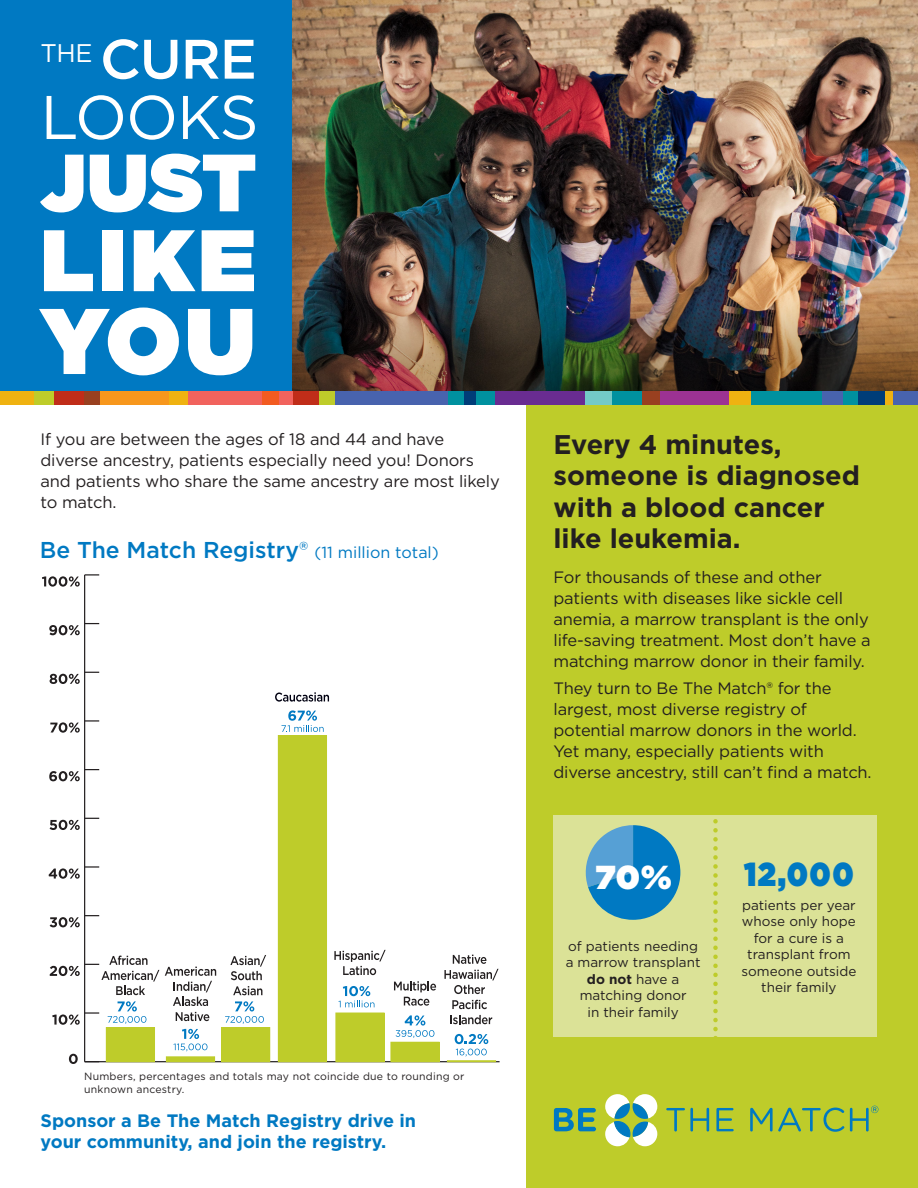
<style>
.page{position:relative;width:918px;height:1188px;background:#fff}
.page>*{position:absolute;margin:0;border:0;box-sizing:border-box;transform-origin:0 0}
.t1{font:900 93px "Gotham";color:#fff}
.t2{font:900 87px "Gotham";color:#fff}
.t3{font:900 81px "Gotham";color:#fff}
.t4{font:61.5px "Gotham";letter-spacing:-.025em;color:#fff}
.t5{font:500 55.5px "Gotham";color:#fff}
.chart_type{font:900 33.15px "Gotham";color:#0079c2;scale:.88 1}
.chart_type-2{font:900 33.15px "Gotham";color:#fff}
.t6{font:700 27px/31.5px "Gotham";color:#231f20}
.Chart_title{font:500 22.95px "Gotham";color:#0079c2}
.copy{font:700 18px/21px "Gotham";color:#0079c2}
.t7{font:16.5px/21px "Gotham";letter-spacing:-.01em;color:#231f20}
.chart_type-3{font:13.5px/16.5px "Gotham";color:#231f20;text-align:center}
.t8{font:10.5px/13.5px "Gotham";letter-spacing:.02em;color:#231f20}
.s1{font-weight:400}
.s2{font-weight:400;font-size:16.05px}
.s3{font-weight:700}
</style>
<div class="page">
<div style="left:0;top:0;width:293px;height:397px;background:#0079c2"></div>
<img style="left:293px;top:0;width:625px;height:392px">
<div style="left:526px;top:400px;width:392px;height:788px;background:#becc2a"></div>
<div style="left:882px;top:392px;width:36px;height:13px;background:#4863ae"></div>
<div style="left:876px;top:392px;width:17px;height:13px;background:#efb211"></div>
<div style="left:857px;top:392px;width:27px;height:13px;background:#003d78"></div>
<div style="left:749px;top:392px;width:109px;height:13px;background:#00919f"></div>
<div style="left:822px;top:392px;width:20px;height:13px;background:#4863ae"></div>
<div style="left:492px;top:392px;width:95px;height:13px;background:#692c91"></div>
<div style="left:585px;top:392px;width:32px;height:13px;background:#73cac7"></div>
<div style="left:612px;top:392px;width:33px;height:13px;background:#00919f"></div>
<div style="left:642px;top:392px;width:20px;height:13px;background:#994020"></div>
<div style="left:660px;top:392px;width:74px;height:13px;background:#9c3293"></div>
<div style="left:730px;top:392px;width:21px;height:13px;background:#efb211"></div>
<div style="left:443px;top:392px;width:52px;height:13px;background:#00919f"></div>
<div style="left:464px;top:392px;width:12px;height:13px;background:#003d78"></div>
<div style="left:334px;top:392px;width:113px;height:13px;background:#4863ae"></div>
<div style="left:319px;top:392px;width:16px;height:13px;background:#becc2a"></div>
<div style="left:53px;top:392px;width:35px;height:13px;background:#c02d19"></div>
<div style="left:291px;top:392px;width:28px;height:13px;background:#c02d19"></div>
<div style="left:171px;top:392px;width:122px;height:13px;background:#f1635d"></div>
<div style="left:263px;top:392px;width:16px;height:13px;background:#f25b21"></div>
<div style="left:167px;top:392px;width:21px;height:13px;background:#efb211"></div>
<div style="left:95px;top:392px;width:74px;height:13px;background:#f7971d"></div>
<div style="left:34px;top:392px;width:20px;height:13px;background:#becc2a"></div>
<div style="left:84px;top:392px;width:16px;height:13px;background:#994020"></div>
<div style="left:0;top:392px;width:34px;height:13px;background:#efb211"></div>
<hr style="left:85px;top:1061px;width:415px;height:1px;background:#231f20">
<svg style="left:69px;top:1054px;width:9px;height:10px"></svg>
<hr style="left:84px;top:575px;width:1px;height:487px;background:#231f20">
<svg style="left:52px;top:1012px;width:47px;height:13px"></svg>
<svg style="left:50px;top:915px;width:49px;height:12px"></svg>
<svg style="left:49px;top:866px;width:50px;height:13px"></svg>
<svg style="left:50px;top:818px;width:49px;height:12px"></svg>
<svg style="left:49px;top:769px;width:50px;height:12px"></svg>
<svg style="left:50px;top:720px;width:49px;height:13px"></svg>
<svg style="left:50px;top:672px;width:49px;height:12px"></svg>
<svg style="left:49px;top:623px;width:50px;height:12px"></svg>
<svg style="left:42px;top:574px;width:57px;height:13px"></svg>
<div style="left:278px;top:736px;width:49px;height:326px;background:#becc2a"></div>
<svg style="left:275px;top:692px;width:54px;height:10px"></svg>
<svg style="left:281px;top:710px;width:43px;height:22px"></svg>
<div style="left:336px;top:1013px;width:48px;height:49px;background:#becc2a"></div>
<svg style="left:334px;top:950px;width:52px;height:25px"></svg>
<svg style="left:338px;top:986px;width:36px;height:21px"></svg>
<div style="left:106px;top:1028px;width:49px;height:34px;background:#becc2a"></div>
<div style="left:106px;top:1027px;width:49px;height:35px;border:1px solid #becc2a"></div>
<svg style="left:50px;top:956px;width:109px;height:39px"></svg>
<svg style="left:108px;top:1001px;width:38px;height:23px"></svg>
<div style="left:222px;top:1028px;width:48px;height:34px;background:#becc2a"></div>
<div style="left:221px;top:1027px;width:49px;height:35px;border:1px solid #becc2a"></div>
<svg style="left:230px;top:955px;width:36px;height:25px"></svg>
<svg style="left:233px;top:986px;width:29px;height:9px"></svg>
<svg style="left:225px;top:1001px;width:39px;height:23px"></svg>
<div style="left:391px;top:1042px;width:48px;height:20px;background:#becc2a"></div>
<svg style="left:394px;top:981px;width:42px;height:25px"></svg>
<svg style="left:396px;top:1015px;width:38px;height:23px"></svg>
<div style="left:166px;top:1057px;width:49px;height:5px;background:#becc2a"></div>
<svg style="left:165px;top:967px;width:51px;height:39px"></svg>
<svg style="left:176px;top:1012px;width:33px;height:9px"></svg>
<svg style="left:173px;top:1029px;width:35px;height:22px"></svg>
<div style="left:447px;top:1060px;width:49px;height:2px;border:1px solid #becc2a"></div>
<svg style="left:444px;top:955px;width:55px;height:39px"></svg>
<svg style="left:452px;top:1000px;width:35px;height:9px"></svg>
<svg style="left:450px;top:1015px;width:42px;height:9px"></svg>
<svg style="left:455px;top:1034px;width:33px;height:22px"></svg>
<svg style="left:554px;top:1108px;width:42px;height:23px"></svg>
<svg style="left:666px;top:1108px;width:43px;height:24px"></svg>
<svg style="left:716px;top:1108px;width:18px;height:23px"></svg>
<svg style="left:750px;top:1108px;width:94px;height:24px"></svg>
<svg style="left:605px;top:1094px;width:52px;height:52px"></svg>
<svg style="left:850px;top:1106px;width:28px;height:26px"></svg>
<div style="left:554px;top:815px;width:324px;height:222px;background:#dbe297"></div>
<svg style="left:713px;top:819px;width:5px;height:218px"></svg>
<svg style="left:585px;top:825px;width:95px;height:95px"></svg>
<p class="t5" style="left:40px;top:23px;width:218px"><sup>THE</sup> CURE</p>
<p class="t4" style="left:40px;top:80px;width:220px">LOOKS</p>
<p class="t3" style="left:40px;top:134px;width:217px">JUST</p>
<p class="t2" style="left:40px;top:208px;width:217px">LIKE</p>
<p class="t1" style="left:40px;top:285px;width:217px">YOU</p>
<p class="t7" style="left:40px;top:429px;width:461px">If you are between the ages of 18 and 44 and have diverse ancestry, patients especially need you! Donors and patients who share the same ancestry are most likely to match.</p>
<p class="Chart_title" style="left:40px;top:535px;width:401px">Be The Match Registry<span class="s1">®</span> <span class="s2">(11 million total)</span></p>
<p class="t8" style="left:84px;top:1069px;width:382px">Numbers, percentages and totals may not coincide due to rounding or unknown ancestry.</p>
<p class="copy" style="left:40px;top:1110px;width:377px">Sponsor a Be The Match Registry drive in your community, and join the registry.</p>
<p class="t6" style="left:554px;top:428px;width:308px">Every 4 minutes, someone is diagnosed with a blood cancer like leukemia.</p>
<p class="t7" style="left:554px;top:566px;width:319px">For thousands of these and other patients with diseases like sickle cell anemia, a marrow transplant is the only life-saving treatment. Most don’t have a matching marrow donor in their family.</p>
<p class="t7" style="left:554px;top:678px;width:320px">They turn to Be The Match® for the largest, most diverse registry of potential marrow donors in the world.<br>Yet many, especially patients with diverse ancestry, still can’t find a match.</p>
<p class="chart_type-2" style="left:596px;top:857px;width:78px">70%</p>
<p class="chart_type" style="left:744px;top:855px;width:126px">12,000</p>
<p class="chart_type-3" style="left:741px;top:897px;width:117px">patients per year whose only hope for a cure is a transplant from someone outside their family</p>
<p class="chart_type-3" style="left:566px;top:938px;width:136px">of patients needing a marrow transplant <span class="s3">do not</span> have a matching donor<br>in their family</p>
</div>
